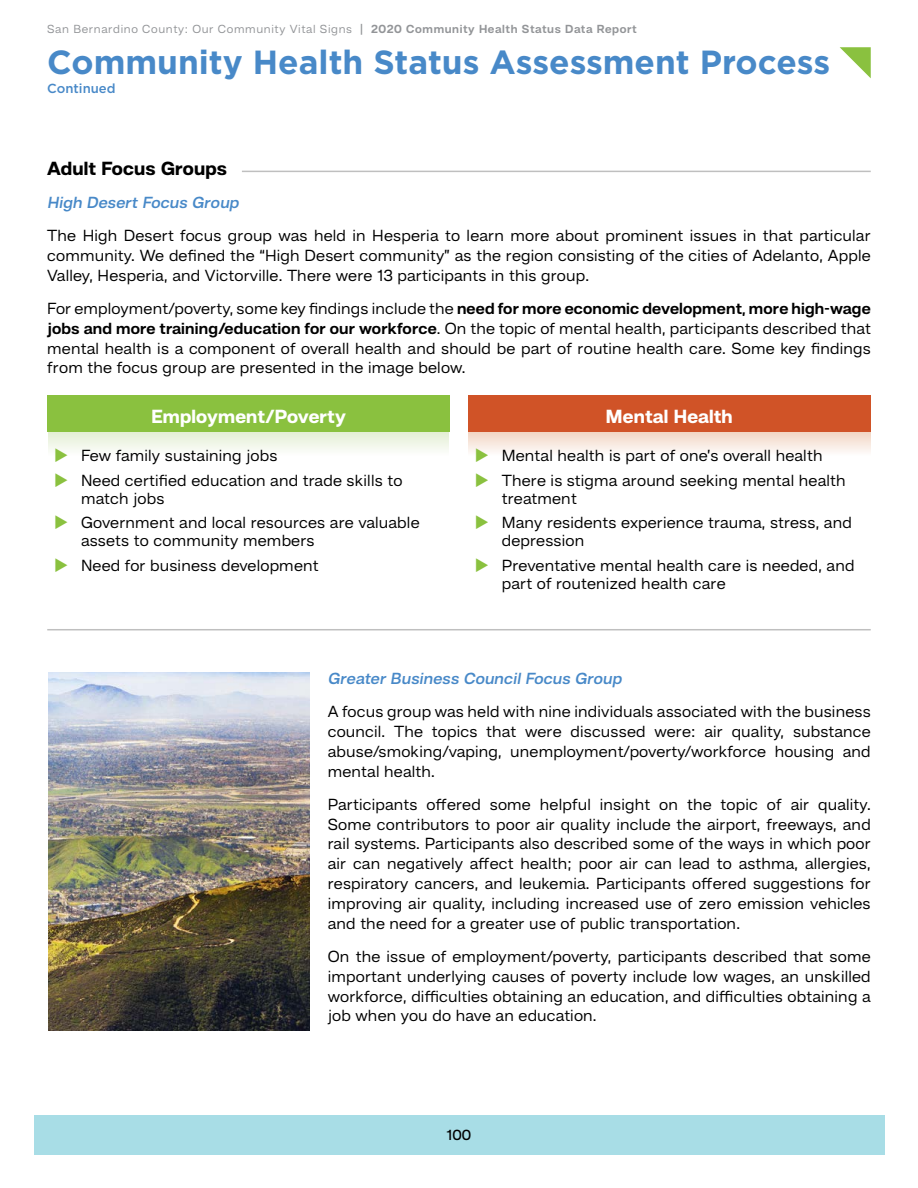
<style>
.page{position:relative;width:918px;height:1188px;background:#fff}
.page>*{position:absolute;margin:0;border:0;box-sizing:border-box;transform-origin:0 0}
.t1{font:700 33.45px "Gotham";color:#4889c8}
.t2{font:800 19.5px "Hando";letter-spacing:.01em;color:#fff}
.t3{font:800 19.5px "Hando";letter-spacing:.01em;color:#000}
.t4{font:16.5px/19.8px "Hando";letter-spacing:.01em;color:#000}
.t5{font:italic 600 16.5px "Hando";letter-spacing:.01em;color:#4889c8}
.t6{font:500 15px "Hando";color:#000}
.t7{font:500 13.2px "Gotham";color:#4889c8}
.t8{font:12px "Hando";letter-spacing:.05em;color:#939598}
.s1{font-weight:500}
.s2{font-weight:700}
</style>
<div class="page">
<div style="left:34px;top:1115px;width:850px;height:40px;background:#a8dde6"></div>
<div style="left:48px;top:432px;width:401px;height:24px;background:linear-gradient(to bottom,#e4efd4,#fdfdfc)"></div>
<div style="left:47px;top:395px;width:403px;height:37px;background:#8ac13f"></div>
<svg style="left:840px;top:47px;width:31px;height:31px"></svg>
<div style="left:468px;top:395px;width:403px;height:37px;background:#d05327"></div>
<div style="left:468px;top:432px;width:403px;height:24px;background:linear-gradient(to bottom,#f2d5c3,#fefcfb)"></div>
<hr style="left:242px;top:171px;width:629px;height:1px;background:#bfbfbf">
<hr style="left:47px;top:629px;width:824px;height:1px;background:#bfbfbf">
<img style="left:49px;top:673px;width:261px;height:357px">
<svg style="left:55px;top:448px;width:12px;height:8px"></svg>
<svg style="left:476px;top:448px;width:12px;height:8px"></svg>
<p class="t8" style="left:47px;top:21px;width:591px">San Bernardino County: Our Community Vital Signs <span class="s1">|</span> <span class="s2">2020 Community Health Status Data Report</span></p>
<h1 class="t1" style="left:47px;top:40px;width:784px">Community Health Status Assessment Process</h1>
<p class="t7" style="left:47px;top:80px;width:70px">Continued</p>
<p class="t3" style="left:47px;top:156px;width:181px">Adult Focus Groups</p>
<p class="t5" style="left:47px;top:192px;width:193px">High Desert Focus Group</p>
<p class="t4" style="left:47px;top:225px;width:825px;text-align:justify">The High Desert focus group was held in Hesperia to learn more about prominent issues in that particular community. We defi ned the “High Desert community” as the region consisting of the cities of Adelanto, Apple Valley, Hesperia, and Victorville. There were 13 participants in this group.</p>
<p class="t4" style="left:47px;top:298px;width:825px;text-align:justify">For employment/poverty, some key fi ndings include the <span class="s2">need for more economic development, more high-wage jobs and more training/education for our workforce</span>. On the topic of mental health, participants described that mental health is a component of overall health and should be part of routine health care. Some key fi ndings from the focus group are presented in the image below.</p>
<p class="t2" style="left:151px;top:404px;width:196px">Employment/Poverty</p>
<p class="t4" style="left:81px;top:442px;width:323px;line-height:24.8px">Few family sustaining jobs<br>Need certified education and trade skills to</p>
<p class="t4" style="left:81px;top:485px;width:340px;line-height:24.8px">match jobs<br>Government and local resources are valuable</p>
<p class="t4" style="left:81px;top:528px;width:239px;line-height:24.8px">assets to community members<br>Need for business development</p>
<p class="t2" style="left:606px;top:404px;width:128px">Mental Health</p>
<p class="t4" style="left:502px;top:442px;width:346px;line-height:24.8px">Mental health is part of one’s overall health<br>There is stigma around seeking mental health</p>
<p class="t4" style="left:502px;top:485px;width:352px;line-height:24.8px">treatment<br>Many residents experience trauma, stress, and</p>
<p class="t4" style="left:502px;top:528px;width:354px;line-height:24.8px">depression<br>Preventative mental health care is needed, and</p>
<p class="t4" style="left:502px;top:573px;width:225px">part of routenized health care</p>
<p class="t5" style="left:328px;top:668px;width:295px">Greater Business Council Focus Group</p>
<p class="t4" style="left:328px;top:701px;width:545px;text-align:justify">A focus group was held with nine individuals associated with the business council. The topics that were discussed were: air quality, substance abuse/smoking/vaping, unemployment/poverty/workforce housing and mental health.</p>
<p class="t4" style="left:328px;top:794px;width:545px;text-align:justify">Participants offered some helpful insight on the topic of air quality.<br>Some contributors to poor air quality include the airport, freeways, and rail systems. Participants also described some of the ways in which poor air can negatively affect health; poor air can lead to asthma, allergies, respiratory cancers, and leukemia. Participants offered suggestions for improving air quality, including increased use of zero emission vehicles and the need for a greater use of public transportation.</p>
<p class="t4" style="left:328px;top:946px;width:545px;text-align:justify">On the issue of employment/poverty, participants described that some important underlying causes of poverty include low wages, an unskilled workforce, difficulties obtaining an education, and difficulties obtaining a job when you do have an education.</p>
<p class="t6" style="left:447px;top:1126px;width:26px">100</p>
</div>
